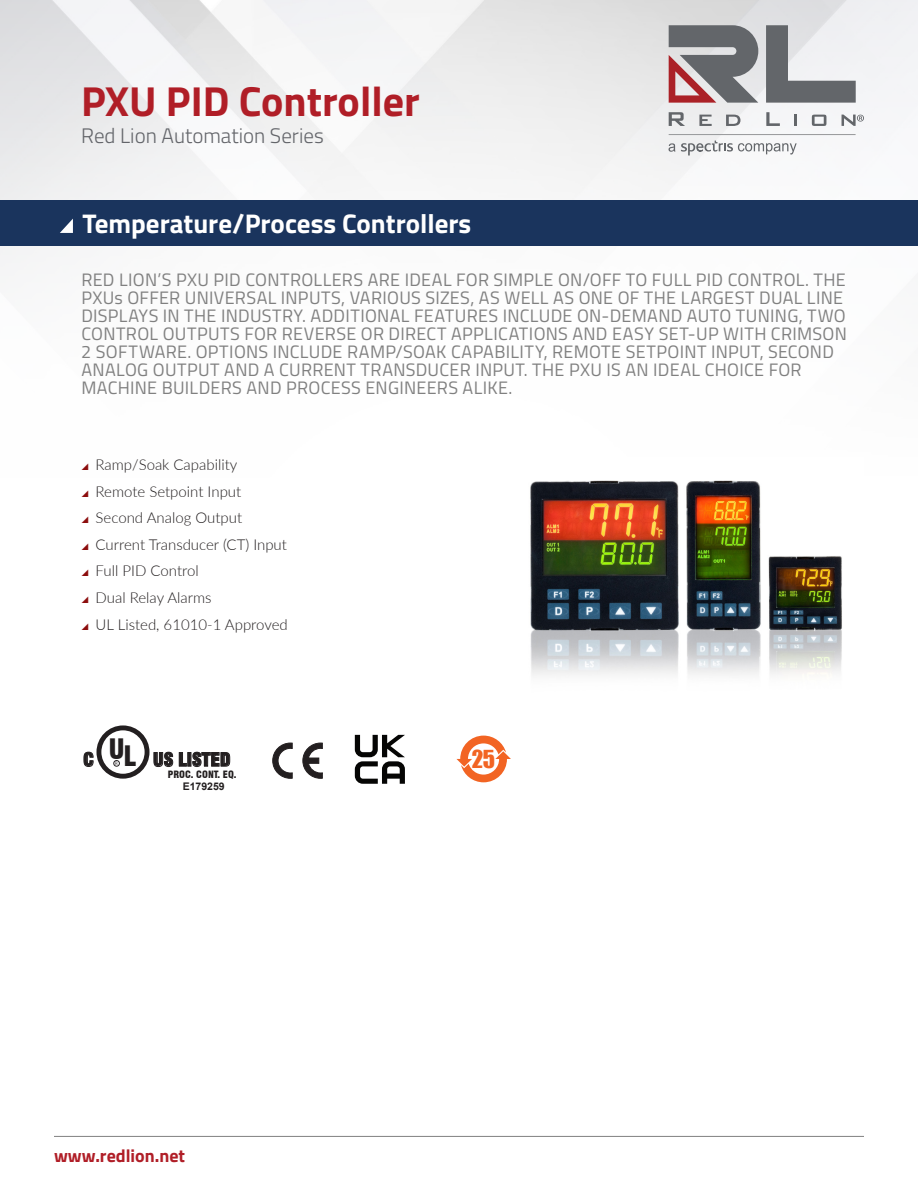
<style>
.page{position:relative;width:918px;height:1188px;background:#fff}
.page>*{position:absolute;margin:0;border:0;box-sizing:border-box;transform-origin:0 0}
.Product_Name{font:700 42px "Titillium Web";color:#b01e27}
.Product_Blue{font:700 27px "Titillium Web";color:#fff}
.t1{font:22.8px "Impact";color:#f26423}
.Product_Descr{font:300 21px "Titillium Web";color:#63656a}
.t2{font:900 condensed 18.15px "Swiss 721 BT";color:#231f20}
.Overview_Lead-In{font:18px/18px "Titillium Web";letter-spacing:.015em;color:#808080}
.t3{font:700 18px "Titillium Web";color:#b01e27}
.t4{font:300 15px "Lato";color:#231f20}
.UL_File_Info{font:700 10.5px "Arial";color:#231f20}
.t5{font:900 condensed 9.9px "Swiss 721 BT";color:#231f20}
.t6{font:condensed 4.5px "Swiss 721 BT";color:#231f20}
.s1{font-size:27.6px}
</style>
<div class="page">
<img style="left:0;top:0;width:918px;height:267px">
<hr style="left:54px;top:1136px;width:810px;height:1px;background:#808080">
<svg style="left:726px;top:115px;width:14px;height:11px"></svg>
<svg style="left:699px;top:115px;width:13px;height:11px"></svg>
<svg style="left:669px;top:112px;width:16px;height:14px"></svg>
<svg style="left:812px;top:115px;width:14px;height:11px"></svg>
<svg style="left:794px;top:115px;width:3px;height:11px"></svg>
<svg style="left:766px;top:112px;width:14px;height:14px"></svg>
<svg style="left:766px;top:25px;width:90px;height:78px"></svg>
<svg style="left:669px;top:25px;width:89px;height:78px;background:#908285"></svg>
<svg style="left:669px;top:141px;width:128px;height:14px"></svg>
<hr style="left:669px;top:134px;width:187px;height:1px;background:#96989a">
<svg style="left:842px;top:115px;width:22px;height:11px"></svg>
<img style="left:530px;top:480px;width:312px;height:196px">
<div style="left:0;top:201px;width:918px;height:45px;background:#1a345d"></div>
<svg style="left:60px;top:219px;width:13px;height:14px"></svg>
<svg style="left:272px;top:742px;width:21px;height:37px"></svg>
<svg style="left:302px;top:742px;width:21px;height:37px"></svg>
<svg style="left:84px;top:752px;width:9px;height:15px"></svg>
<svg style="left:154px;top:752px;width:19px;height:15px"></svg>
<svg style="left:179px;top:752px;width:51px;height:15px"></svg>
<div style="left:97px;top:725px;width:53px;height:54px;border:5px solid #231f20;border-radius:50%"></div>
<svg style="left:114px;top:760px;width:6px;height:6px"></svg>
<svg style="left:355px;top:735px;width:50px;height:49px"></svg>
<svg style="left:457px;top:736px;width:54px;height:46px"></svg>
<p class="Product_Name" style="left:81px;top:69px;width:340px">PXU PID Controller</p>
<p class="Product_Descr" style="left:81px;top:120px;width:244px">Red Lion Automation Series</p>
<p class="Product_Blue" style="left:82px;top:203px;width:390px">Temperature/Process Controllers</p>
<p class="Overview_Lead-In" style="left:81px;top:270px;width:767px">RED LION’S PXU PID CONTROLLERS ARE IDEAL FOR SIMPLE ON/OFF TO FULL PID CONTROL. THE PXUs OFFER UNIVERSAL INPUTS, VARIOUS SIZES, AS WELL AS ONE OF THE LARGEST DUAL LINE DISPLAYS IN THE INDUSTRY. ADDITIONAL FEATURES INCLUDE ON-DEMAND AUTO TUNING, TWO CONTROL OUTPUTS FOR REVERSE OR DIRECT APPLICATIONS AND EASY SET-UP WITH CRIMSON 2 SOFTWARE. OPTIONS INCLUDE RAMP/SOAK CAPABILITY, REMOTE SETPOINT INPUT, SECOND ANALOG OUTPUT AND A CURRENT TRANSDUCER INPUT. THE PXU IS AN IDEAL CHOICE FOR MACHINE BUILDERS AND PROCESS ENGINEERS ALIKE.</p>
<p class="t4" style="left:96px;top:454px;width:143px">Ramp/Soak Capability</p>
<p class="t4" style="left:96px;top:481px;width:147px">Remote Setpoint Input</p>
<p class="t4" style="left:96px;top:507px;width:148px">Second Analog Output</p>
<p class="t4" style="left:96px;top:534px;width:193px">Current Transducer (CT) Input</p>
<p class="t4" style="left:96px;top:561px;width:105px">Full PID Control</p>
<p class="t4" style="left:96px;top:587px;width:117px">Dual Relay Alarms</p>
<p class="t4" style="left:96px;top:614px;width:194px">UL Listed, 61010-1 Approved</p>
<p class="t2" style="left:83px;top:749px;width:149px">C <sup>U</sup><span class="s1">L</span> US LISTED</p>
<p class="t6" style="left:115px;top:761px;width:4px">R</p>
<p class="t5" style="left:168px;top:769px;width:70px">PROC. CONT. EQ.</p>
<p class="UL_File_Info" style="left:183px;top:779px;width:44px">E179259</p>
<p class="t3" style="left:54px;top:1142px;width:133px">www.redlion.net</p>
<p class="t1" style="left:472px;top:741px;width:25px">25</p>
</div>
